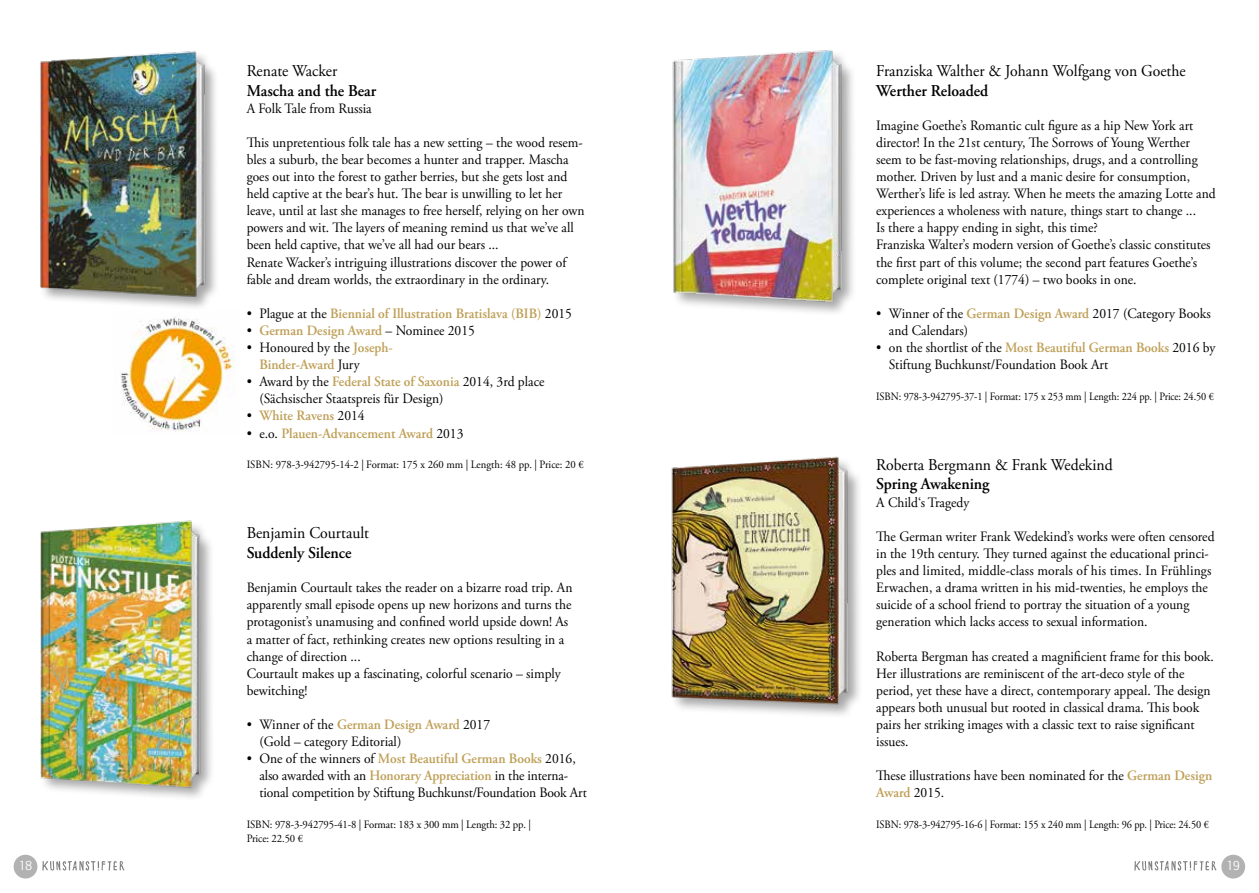
<style>
.page{position:relative;width:1259px;height:893px;background:#fff}
.page>*{position:absolute;margin:0;border:0;box-sizing:border-box;transform-origin:0 0}
.t1{font:16.5px "Adobe Garamond Pro";color:#000;scale:.95 1}
.t2{font:600 16.5px "Adobe Garamond Pro";color:#000;scale:.95 1}
.t3{font:14.25px/17.1px "Adobe Garamond Pro";color:#000;scale:.95 1}
.t4{font:600 14.25px/17.1px "Adobe Garamond Pro";color:#be9f56;scale:.95 1}
.t5{font:13.5px "ITC Quay Sans";color:#fff}
.t6{font:11.25px "Adobe Garamond Pro";letter-spacing:-.01em;color:#000;scale:.92 1}
.t7{font:11.25px/13.5px "Adobe Garamond Pro";letter-spacing:-.01em;color:#000;scale:.95 1}
.s1{font-weight:400;color:#000}
.s2{font-weight:600;color:#be9f56}
</style>
<div class="page">
<div style="left:1221px;top:855px;width:24px;height:23px;background:#b3b2b2;border-radius:50%"></div>
<svg style="left:1134px;top:861px;width:82px;height:10px"></svg>
<div style="left:14px;top:855px;width:23px;height:23px;background:#b3b2b2;border-radius:50%"></div>
<svg style="left:42px;top:861px;width:82px;height:10px"></svg>
<div style="left:39px;top:50px;width:181px;height:261px;background:#000;opacity:.35"></div>
<img style="left:39px;top:50px;width:174px;height:249px">
<div style="left:39px;top:521px;width:176px;height:281px;background:#000;opacity:.35"></div>
<img style="left:39px;top:520px;width:169px;height:275px">
<div style="left:671px;top:50px;width:186px;height:267px;background:#000;opacity:.35"></div>
<img style="left:671px;top:50px;width:178px;height:259px">
<div style="left:671px;top:457px;width:192px;height:262px;background:#000;opacity:.35"></div>
<img style="left:671px;top:456px;width:184px;height:255px">
<img style="left:114px;top:310px;width:121px;height:122px">
<p class="t1" style="left:247px;top:61px;width:97px">Renate Wacker</p>
<p class="t2" style="left:247px;top:81px;width:138px">Mascha and the Bear</p>
<p class="t3" style="left:247px;top:100px;width:133px">A Folk Tale from Russia</p>
<p class="t3" style="left:247px;top:134px;width:357px">This unpretentious folk tale has a new setting – the wood resem&shy;bles a suburb, the bear becomes a hunter and trapper. Mascha goes out into the forest to gather berries, but she gets lost and held captive at the bear’s hut. The bear is unwilling to let her leave, until at last she manages to free herself, relying on her own powers and wit. The layers of meaning remind us that we’ve all been held captive, that we’ve all had our bears ...<br>Renate Wacker’s intriguing illustrations discover the power of fable and dream worlds, the extraordinary in the ordinary.</p>
<p class="t4" style="left:247px;top:305px;width:344px"><span class="s1">• Plague at the</span> Biennial of Illustration Bratislava (BIB) <span class="s1">2015</span></p>
<p class="t4" style="left:247px;top:322px;width:242px"><span class="s1">•</span> German Design Award <span class="s1">– Nominee 2015</span></p>
<p class="t4" style="left:259px;top:339px;width:142px;text-indent:-13px"><span class="s1">• Honoured by the</span> Joseph-<br>Binder-Award <span class="s1">Jury</span></p>
<p class="t3" style="left:259px;top:374px;width:301px;text-indent:-13px">• Award by the <span class="s2">Federal State of Saxonia</span> 2014, 3rd place (Sächsischer Staatspreis für Design)</p>
<p class="t4" style="left:247px;top:408px;width:126px"><span class="s1">•</span> White Ravens <span class="s1">2014</span></p>
<p class="t4" style="left:247px;top:425px;width:230px"><span class="s1">• e.o.</span> Plauen-Advancement Award <span class="s1">2013</span></p>
<p class="t7" style="left:247px;top:458px;width:356px">ISBN: 978-3-942795-14-2 | Format: 175 x 260 mm | Length: 48 pp. | Price: 20 €</p>
<p class="t1" style="left:247px;top:523px;width:130px">Benjamin Courtault</p>
<p class="t2" style="left:247px;top:543px;width:112px">Suddenly Silence</p>
<p class="t3" style="left:247px;top:580px;width:344px">Benjamin Courtault takes the reader on a bizarre road trip. An apparently small episode opens up new horizons and turns the protagonist’s unamusing and confined world upside down! As a matter of fact, rethinking creates new options resulting in a change of direction ...<br>Courtault makes up a fascinating, colorful scenario – simply bewitching!</p>
<p class="t3" style="left:259px;top:716px;width:244px;text-indent:-13px">• Winner of the <span class="s2">German Design Award</span> 2017 (Gold – category Editorial)</p>
<p class="t3" style="left:259px;top:751px;width:346px;text-indent:-13px">• One of the winners of <span class="s2">Most Beautiful German Books</span> 2016, also awarded with an <span class="s2">Honorary Appreciation</span> in the interna&shy;tional competition by Stiftung Buchkunst/Foundation Book Art</p>
<p class="t7" style="left:247px;top:818px;width:301px">ISBN: 978-3-942795-41-8 | Format: 183 x 300 mm | Length: 32 pp. |<br>Price: 22.50 €</p>
<p class="t1" style="left:876px;top:61px;width:327px">Franziska Walther &amp; Johann Wolfgang von Goethe</p>
<p class="t2" style="left:876px;top:81px;width:119px">Werther Reloaded</p>
<p class="t3" style="left:876px;top:117px;width:359px">Imagine Goethe’s Romantic cult figure as a hip New York art director! In the 21st century, The Sorrows of Young Werther seem to be fast-moving relationships, drugs, and a controlling mother. Driven by lust and a manic desire for consumption, Werther’s life is led astray. When he meets the amazing Lotte and experiences a wholeness with nature, things start to change ...<br>Is there a happy ending in sight, this time?<br>Franziska Walter’s modern version of Goethe’s classic constitutes the first part of this volume; the second part features Goethe’s complete original text (1774) – two books in one.</p>
<p class="t3" style="left:889px;top:305px;width:340px;text-indent:-13px">• Winner of the <span class="s2">German Design Award</span> 2017 (Category Books and Calendars)</p>
<p class="t3" style="left:889px;top:339px;width:345px;text-indent:-13px">• on the shortlist of the <span class="s2">Most Beautiful German Books</span> 2016 by<br>Stiftung Buchkunst/Foundation Book Art</p>
<p class="t6" style="left:876px;top:389px;width:369px">ISBN: 978-3-942795-37-1 | Format: 175 x 253 mm | Length: 224 pp. | Price: 24.50 €</p>
<p class="t1" style="left:876px;top:455px;width:250px">Roberta Bergmann &amp; Frank Wedekind</p>
<p class="t2" style="left:876px;top:475px;width:121px">Spring Awakening</p>
<p class="t3" style="left:876px;top:494px;width:99px">A Child‘s Tragedy</p>
<p class="t3" style="left:876px;top:528px;width:358px">The German writer Frank Wedekind’s works were often censored in the 19th century. They turned against the educational princi&shy;ples and limited, middle-class morals of his times. In Frühlings Erwachen, a drama written in his mid-twenties, he employs the suicide of a school friend to portray the situation of a young generation which lacks access to sexual information.</p>
<p class="t3" style="left:876px;top:648px;width:357px">Roberta Bergman has created a magnificient frame for this book.<br>Her illustrations are reminiscent of the art-deco style of the period, yet these have a direct, contemporary appeal. The design appears both unusual but rooted in classical drama. This book pairs her striking images with a classic text to raise significant issues.</p>
<p class="t3" style="left:876px;top:768px;width:355px">These illustrations have been nominated for the <span class="s2">German Design<br>Award</span> 2015.</p>
<p class="t6" style="left:876px;top:818px;width:363px">ISBN: 978-3-942795-16-6 | Format: 155 x 240 mm | Length: 96 pp. | Price: 24.50 €</p>
<p class="t5" style="left:19px;top:858px;width:15px">18</p>
<p class="t5" style="left:1226px;top:858px;width:15px">19</p>
</div>
